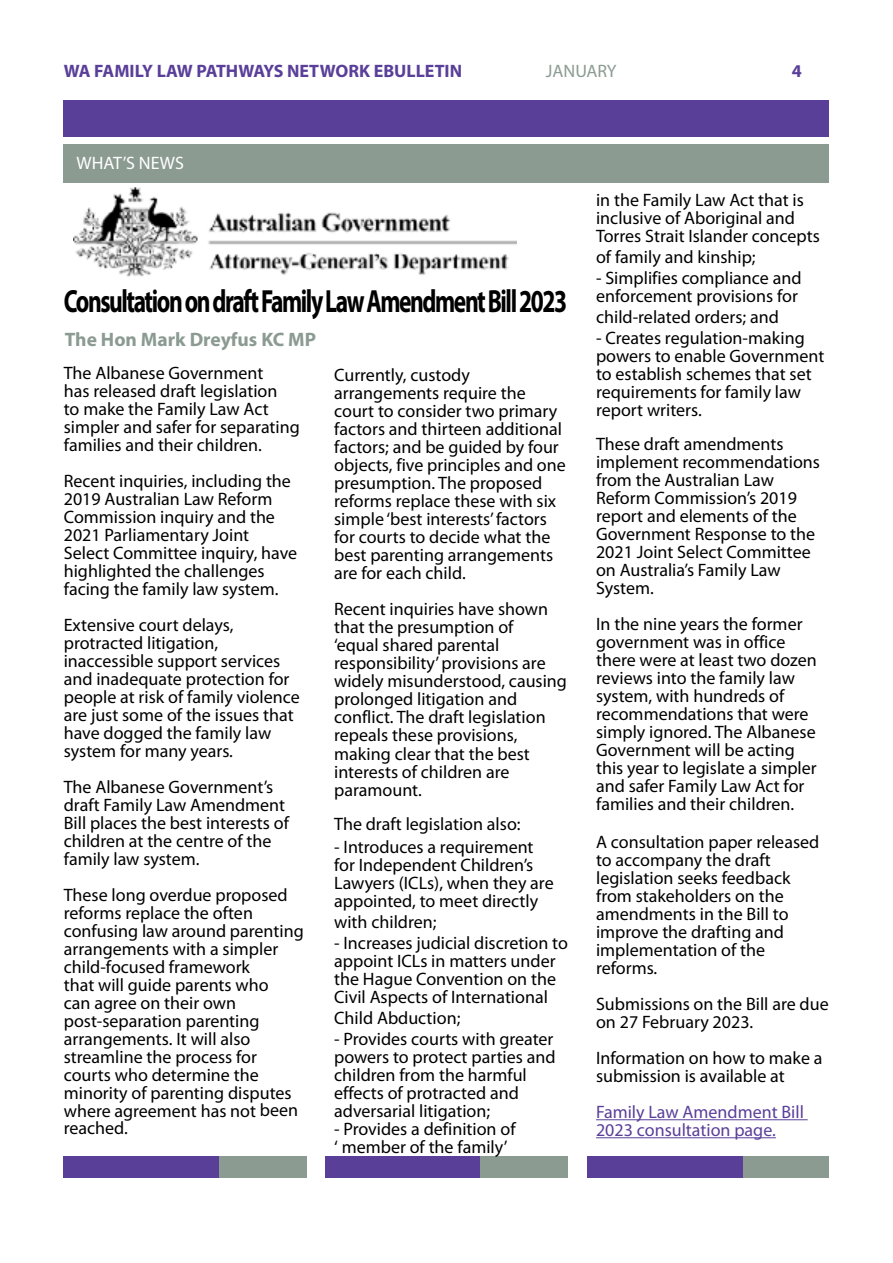
<style>
.page{position:relative;width:893px;height:1263px;background:#fff}
.page>*{position:absolute;margin:0;border:0;box-sizing:border-box;transform-origin:0 0}
.t1{font:700 32.1px "Myriad Pro";letter-spacing:-.06em;color:#000;scale:.73 1}
.t2{font:700 19.5px "Myriad Pro";color:#8b9b92}
.t3{font:18px/18px "Myriad Pro";color:#000}
.t4{font:18px/18px "Myriad Pro";color:#5a3f99}
.t5{font:700 18px "Myriad Pro";color:#5a3f99}
.t6{font:18px "Myriad Pro";color:#fff}
.t7{font:18px "Myriad Pro";color:#8b9b92}
</style>
<div class="page">
<div style="left:64px;top:100px;width:765px;height:36px;background:#5a3f99"></div>
<div style="left:64px;top:145px;width:765px;height:38px;background:#8b9b92"></div>
<div style="left:326px;top:1157px;width:155px;height:21px;background:#5a3f99"></div>
<div style="left:219px;top:1157px;width:88px;height:21px;background:#8b9b92"></div>
<div style="left:480px;top:1157px;width:88px;height:21px;background:#8b9b92"></div>
<div style="left:741px;top:1157px;width:88px;height:21px;background:#8b9b92"></div>
<div style="left:64px;top:1157px;width:155px;height:21px;background:#5a3f99"></div>
<div style="left:588px;top:1157px;width:155px;height:21px;background:#5a3f99"></div>
<img style="left:73px;top:187px;width:443px;height:90px">
<hr style="left:596px;top:1119px;width:212px;height:1px;background:#5a3f99">
<hr style="left:596px;top:1137px;width:180px;height:1px;background:#5a3f99">
<p class="t5" style="left:64px;top:59px;width:400px">WA FAMILY LAW PATHWAYS NETWORK EBULLETIN</p>
<p class="t7" style="left:546px;top:60px;width:72px">JANUARY</p>
<p class="t5" style="left:792px;top:59px;width:11px">4</p>
<p class="t6" style="left:77px;top:151px;width:109px">WHAT’S NEWS</p>
<h1 class="t1" style="left:64px;top:280px;width:691px">Consultation on draft Family Law Amendment Bill 2023</h1>
<p class="t2" style="left:65px;top:327px;width:253px">The Hon Mark Dreyfus KC MP</p>
<p class="t3" style="left:64px;top:364px;width:238px">The Albanese Government<br>has released draft legislation<br>to make the Family Law Act simpler and safer for separating families and their children.</p>
<p class="t3" style="left:64px;top:472px;width:235px">Recent inquiries, including the<br>2019 Australian Law Reform<br>Commission inquiry and the<br>2021 Parliamentary Joint<br>Select Committee inquiry, have highlighted the challenges facing the family law system.</p>
<p class="t3" style="left:64px;top:616px;width:238px">Extensive court delays, protracted litigation, inaccessible support services and inadequate protection for people at risk of family violence are just some of the issues that have dogged the family law system for many years.</p>
<p class="t3" style="left:64px;top:778px;width:227px">The Albanese Government’s draft Family Law Amendment<br>Bill places the best interests of children at the centre of the family law system.</p>
<p class="t3" style="left:64px;top:886px;width:241px">These long overdue proposed reforms replace the often confusing law around parenting arrangements with a simpler child-focused framework<br>that will guide parents who<br>can agree on their own post-separation parenting arrangements. It will also streamline the process for courts who determine the minority of parenting disputes where agreement has not been reached.</p>
<p class="t3" style="left:334px;top:366px;width:233px">Currently, custody arrangements require the court to consider two primary factors and thirteen additional factors; and be guided by four objects, five principles and one presumption. The proposed reforms replace these with six simple ‘best interests’ factors for courts to decide what the best parenting arrangements are for each child.</p>
<p class="t3" style="left:334px;top:600px;width:234px">Recent inquiries have shown that the presumption of<br>‘equal shared parental responsibility’ provisions are widely misunderstood, causing prolonged litigation and conflict. The draft legislation repeals these provisions, making clear that the best interests of children are paramount.</p>
<p class="t3" style="left:334px;top:815px;width:188px">The draft legislation also:</p>
<p class="t3" style="left:334px;top:837px;width:221px">- Introduces a requirement for Independent Children’s<br>Lawyers (ICLs), when they are appointed, to meet directly</p>
<p class="t3" style="left:334px;top:912px;width:104px">with children;</p>
<p class="t3" style="left:334px;top:933px;width:235px">- Increases judicial discretion to appoint ICLs in matters under the Hague Convention on the<br>Civil Aspects of International</p>
<p class="t3" style="left:334px;top:1008px;width:128px">Child Abduction;</p>
<p class="t3" style="left:334px;top:1029px;width:223px">- Provides courts with greater powers to protect parties and children from the harmful effects of protracted and adversarial litigation;</p>
<p class="t3" style="left:334px;top:1119px;width:183px">- Provides a definition of ‘ member of the family’</p>
<p class="t3" style="left:596px;top:191px;width:225px">in the Family Law Act that is inclusive of Aboriginal and<br>Torres Strait Islander concepts</p>
<p class="t3" style="left:596px;top:248px;width:161px">of family and kinship;</p>
<p class="t3" style="left:596px;top:269px;width:207px">- Simplifies compliance and enforcement provisions for</p>
<p class="t3" style="left:596px;top:308px;width:184px">child-related orders; and</p>
<p class="t3" style="left:596px;top:329px;width:230px">- Creates regulation-making powers to enable Government to establish schemes that set requirements for family law report writers.</p>
<p class="t3" style="left:596px;top:435px;width:225px">These draft amendments implement recommendations from the Australian Law<br>Reform Commission’s 2019 report and elements of the<br>Government Response to the<br>2021 Joint Select Committee on Australia’s Family Law<br>System.</p>
<p class="t3" style="left:596px;top:615px;width:222px">In the nine years the former government was in office there were at least two dozen reviews into the family law system, with hundreds of recommendations that were simply ignored. The Albanese<br>Government will be acting this year to legislate a simpler and safer Family Law Act for families and their children.</p>
<p class="t3" style="left:596px;top:833px;width:225px">A consultation paper released to accompany the draft legislation seeks feedback from stakeholders on the amendments in the Bill to improve the drafting and implementation of the reforms.</p>
<p class="t3" style="left:596px;top:995px;width:234px">Submissions on the Bill are due on 27 February 2023.</p>
<p class="t3" style="left:596px;top:1049px;width:228px">Information on how to make a submission is available at</p>
<p class="t4" style="left:596px;top:1103px;width:209px">Family Law Amendment Bill<br>2023 consultation page.</p>
</div>
